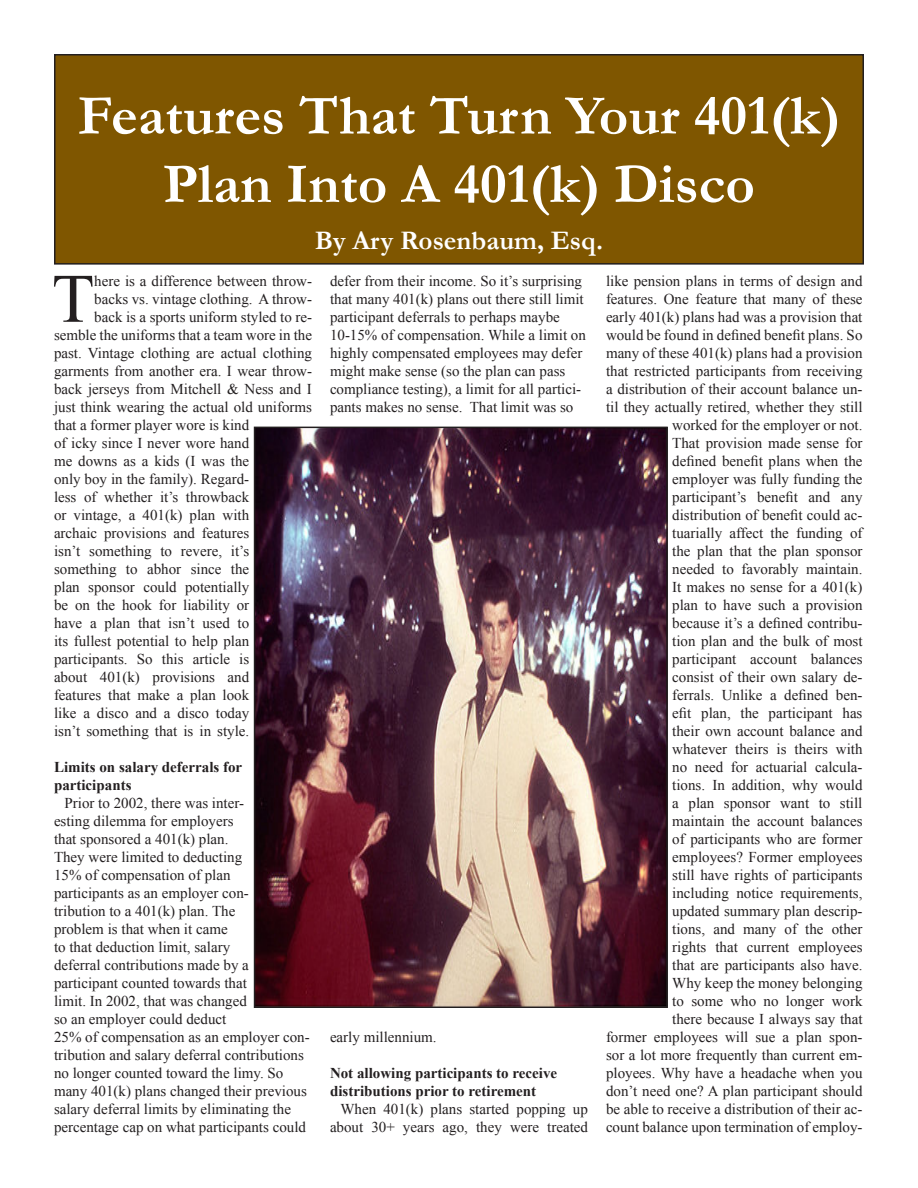
<style>
.page{position:relative;width:918px;height:1188px;background:#fff}
.page>*{position:absolute;margin:0;border:0;box-sizing:border-box;transform-origin:0 0}
.t1{font:69.3px "Times New Roman";color:#231f20}
.t2{font:700 57px/68.4px "Garamond";color:#fff;text-align:center}
.t3{font:700 27px "Garamond";color:#fff}
.t4{font:15px/18px "Times New Roman";color:#231f20}
.t5{font:700 15px/18px "Times New Roman";color:#231f20}
</style>
<div class="page">
<div style="left:55px;top:55px;width:808px;height:209px;background:#7f5600"></div>
<div style="left:54px;top:54px;width:810px;height:211px;border:2px solid #231f20"></div>
<img style="left:257px;top:430px;width:408px;height:575px">
<div style="left:254px;top:427px;width:414px;height:581px;border:2px solid #231f20"></div>
<p class="t2" style="left:78px;top:81px;width:764px">Features That Turn Your 401(k)<br>Plan Into A 401(k) Disco</p>
<p class="t3" style="left:315px;top:224px;width:290px">By Ary Rosenbaum, Esq.</p>
<p class="t1" style="left:52px;top:252px;width:44px">T</p>
<p class="t4" style="left:94px;top:272px;width:219px">here is a difference between throw-</p>
<p class="t4" style="left:330px;top:272px;width:257px">defer from their income. So it’s surprising that many 401(k) plans out there still limit participant deferrals to perhaps maybe 10-15% of compensation. While a limit on highly compensated employees may defer might make sense (so the plan can pass compliance testing), a limit for all partici&shy;pants makes no sense. That limit was so</p>
<p class="t4" style="left:606px;top:272px;width:258px;text-align:right">like pension plans in terms of design and features. One feature that many of these early 401(k) plans had was a provision that would be found in defined benefit plans. So many of these 401(k) plans had a provision that restricted participants from receiving a distribution of their account balance un&shy;til they actually retired, whether they still worked for the employer or not.<br>That provision made sense for<br>defined benefit plans when the<br>employer was fully funding the participant’s benefit and any distribution of benefit could ac-<br>tuarially affect the funding of<br>the plan that the plan sponsor<br>needed to favorably maintain.<br>It makes no sense for a 401(k)<br>plan to have such a provision<br>because it’s a defined contribu-<br>tion plan and the bulk of most participant account balances<br>consist of their own salary de-<br>ferrals. Unlike a defined ben-<br>efit plan, the participant has<br>their own account balance and<br>whatever theirs is theirs with<br>no need for actuarial calcula-<br>tions. In addition, why would<br>a plan sponsor want to still<br>maintain the account balances<br>of participants who are former employees? Former employees<br>still have rights of participants<br>including notice requirements,<br>updated summary plan descrip-<br>tions, and many of the other<br>rights that current employees<br>that are participants also have.<br>Why keep the money belonging<br>to some who no longer work<br>there because I always say that<br>former employees will sue a plan spon&shy;sor a lot more frequently than current em&shy;ployees. Why have a headache when you don’t need one? A plan participant should be able to receive a distribution of their ac&shy;count balance upon termination of employ-</p>
<p class="t4" style="left:94px;top:290px;width:219px">backs vs. vintage clothing. A throw-</p>
<p class="t4" style="left:94px;top:308px;width:219px">back is a sports uniform styled to re-</p>
<p class="t4" style="left:54px;top:326px;width:260px">semble the uniforms that a team wore in the</p>
<p class="t4" style="left:54px;top:344px;width:260px">past. Vintage clothing are actual clothing</p>
<p class="t4" style="left:54px;top:362px;width:259px">garments from another era. I wear throw-</p>
<p class="t4" style="left:54px;top:380px;width:259px">back jerseys from Mitchell &amp; Ness and I</p>
<p class="t4" style="left:54px;top:398px;width:260px">just think wearing the actual old uniforms</p>
<p class="t4" style="left:54px;top:416px;width:197px">that a former player wore is kind</p>
<p class="t4" style="left:54px;top:434px;width:197px">of icky since I never wore hand</p>
<p class="t4" style="left:54px;top:452px;width:197px">me downs as a kids (I was the</p>
<p class="t4" style="left:54px;top:470px;width:197px">only boy in the family). Regard-</p>
<p class="t4" style="left:54px;top:488px;width:197px">less of whether it’s throwback</p>
<p class="t4" style="left:54px;top:506px;width:197px">or vintage, a 401(k) plan with</p>
<p class="t4" style="left:54px;top:524px;width:197px">archaic provisions and features</p>
<p class="t4" style="left:54px;top:542px;width:197px">isn’t something to revere, it’s</p>
<p class="t4" style="left:54px;top:560px;width:197px">something to abhor since the</p>
<p class="t4" style="left:54px;top:578px;width:197px">plan sponsor could potentially</p>
<p class="t4" style="left:54px;top:596px;width:197px">be on the hook for liability or</p>
<p class="t4" style="left:54px;top:614px;width:197px">have a plan that isn’t used to</p>
<p class="t4" style="left:54px;top:632px;width:197px">its fullest potential to help plan</p>
<p class="t4" style="left:54px;top:650px;width:197px">participants. So this article is</p>
<p class="t4" style="left:54px;top:668px;width:197px">about 401(k) provisions and</p>
<p class="t4" style="left:54px;top:686px;width:197px">features that make a plan look</p>
<p class="t4" style="left:54px;top:704px;width:197px">like a disco and a disco today</p>
<p class="t4" style="left:54px;top:722px;width:197px">isn’t something that is in style.</p>
<p class="t5" style="left:54px;top:757px;width:190px">Limits on salary deferrals for participants</p>
<p class="t4" style="left:54px;top:794px;width:257px;text-indent:10px">Prior to 2002, there was inter-<br>esting dilemma for employers<br>that sponsored a 401(k) plan.<br>They were limited to deducting<br>15% of compensation of plan<br>participants as an employer con-<br>tribution to a 401(k) plan. The<br>problem is that when it came<br>to that deduction limit, salary<br>deferral contributions made by a participant counted towards that<br>limit. In 2002, that was changed<br>so an employer could deduct<br>25% of compensation as an employer con&shy;tribution and salary deferral contributions no longer counted toward the limy. So many 401(k) plans changed their previous salary deferral limits by eliminating the percentage cap on what participants could</p>
<p class="t4" style="left:330px;top:1028px;width:108px">early millennium.</p>
<p class="t5" style="left:330px;top:1063px;width:229px">Not allowing participants to receive distributions prior to retirement</p>
<p class="t4" style="left:330px;top:1100px;width:260px;text-align:right">When 401(k) plans started popping up about 30+ years ago, they were treated</p>
</div>
